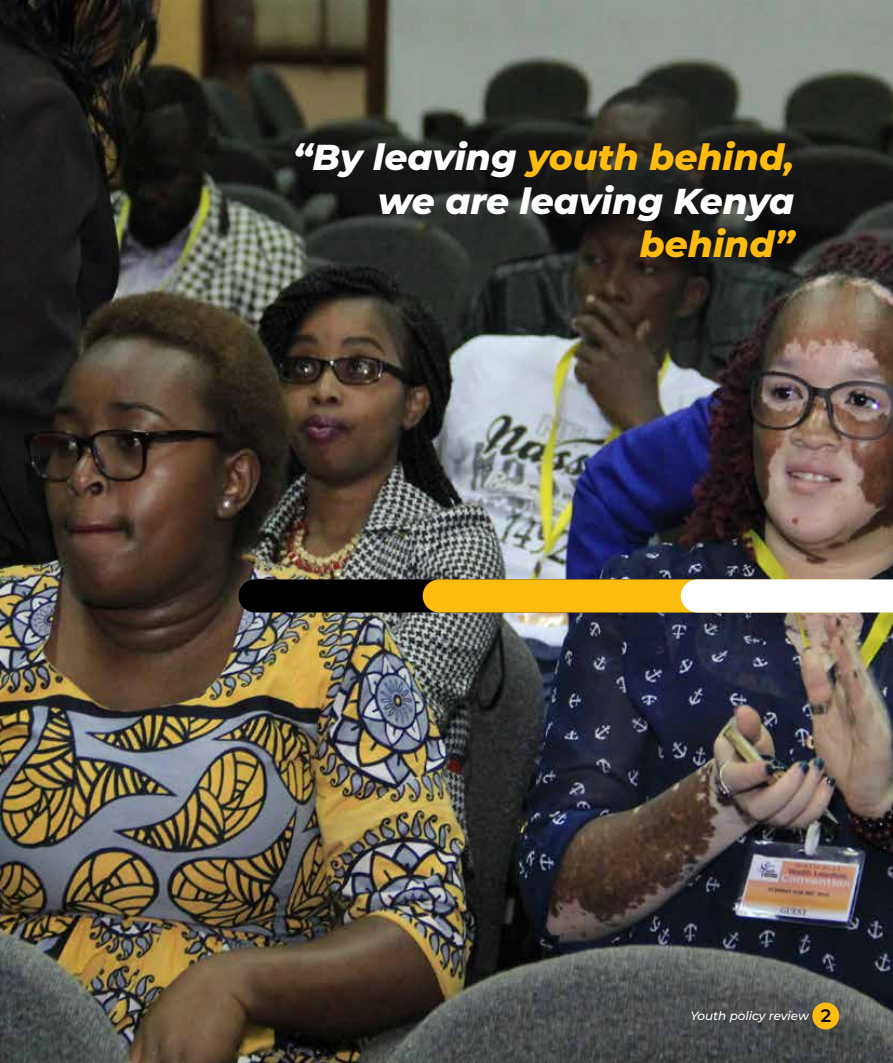
<style>
.page{position:relative;width:893px;height:1063px;background:#fff}
.page>*{position:absolute;margin:0;border:0;box-sizing:border-box;transform-origin:0 0}
.t1{font:italic 800 36px/43.2px "Montserrat";color:#fff;text-align:right}
.t2{font:italic 800 36px "Montserrat";color:#febc11}
.t3{font:italic 500 12px "Montserrat";color:#fff}
.s1{color:#febc11}
.s2{font-weight:600;font-style:normal;font-size:18px;color:#000}
</style>
<div class="page">
<img style="left:0;top:0;width:893px;height:1063px">
<div style="left:812px;top:1002px;width:27px;height:27px;background:#febc11;border-radius:50%"></div>
<svg style="left:239px;top:579px;width:654px;height:34px"></svg>
<p class="t1" style="left:293px;top:134px;width:503px">“By leaving <span class="s1">youth behind, </span>we are leaving Kenya</p>
<p class="t2" style="left:640px;top:218px;width:156px">behind”</p>
<p class="t3" style="left:690px;top:1007px;width:142px">Youth policy review <span class="s2">2</span></p>
</div>
